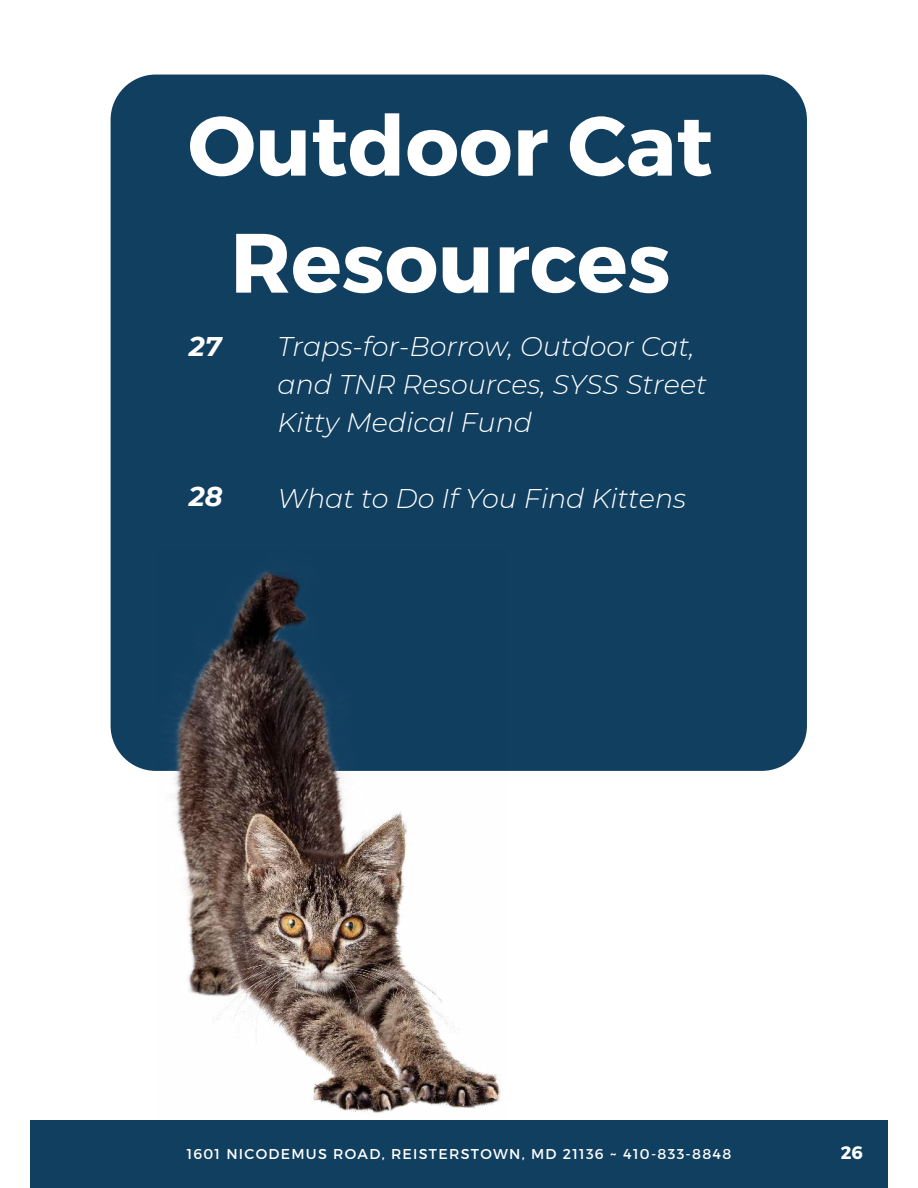
<style>
.page{position:relative;width:918px;height:1188px;background:#fff}
.page>*{position:absolute;margin:0;border:0;box-sizing:border-box;transform-origin:0 0}
.t1{font:700 84px/117px "Montserrat";color:#fff;text-align:center}
.t2{font:italic 300 27px/38.2px "Montserrat";color:#fff}
.t3{font:italic 700 27px "Montserrat";color:#fff}
.t4{font:700 18px "Montserrat";color:#fff}
.t5{font:14.25px "Montserrat";letter-spacing:.09em;color:#fff}
</style>
<div class="page">
<div style="left:30px;top:1121px;width:858px;height:67px;background:#113f60"></div>
<div style="left:111px;top:75px;width:696px;height:696px;background:#113f60;border-radius:45px"></div>
<img style="left:157px;top:571px;width:350px;height:542px">
<h1 class="t1" style="left:188px;top:89px;width:526px">Outdoor Cat<br>Resources</h1>
<p class="t3" style="left:189px;top:327px;width:34px">27</p>
<p class="t3" style="left:189px;top:477px;width:35px">28</p>
<p class="t2" style="left:277px;top:326px;width:431px">Traps-for-Borrow, Outdoor Cat, and TNR Resources, SYSS Street<br>Kitty Medical Fund</p>
<p class="t2" style="left:277px;top:478px;width:410px">What to Do If You Find Kittens</p>
<p class="t5" style="left:187px;top:1146px;width:546px">1601 NICODEMUS ROAD, REISTERSTOWN, MD 21136 ~ 410-833-8848</p>
<p class="t4" style="left:841px;top:1142px;width:24px">26</p>
</div>
